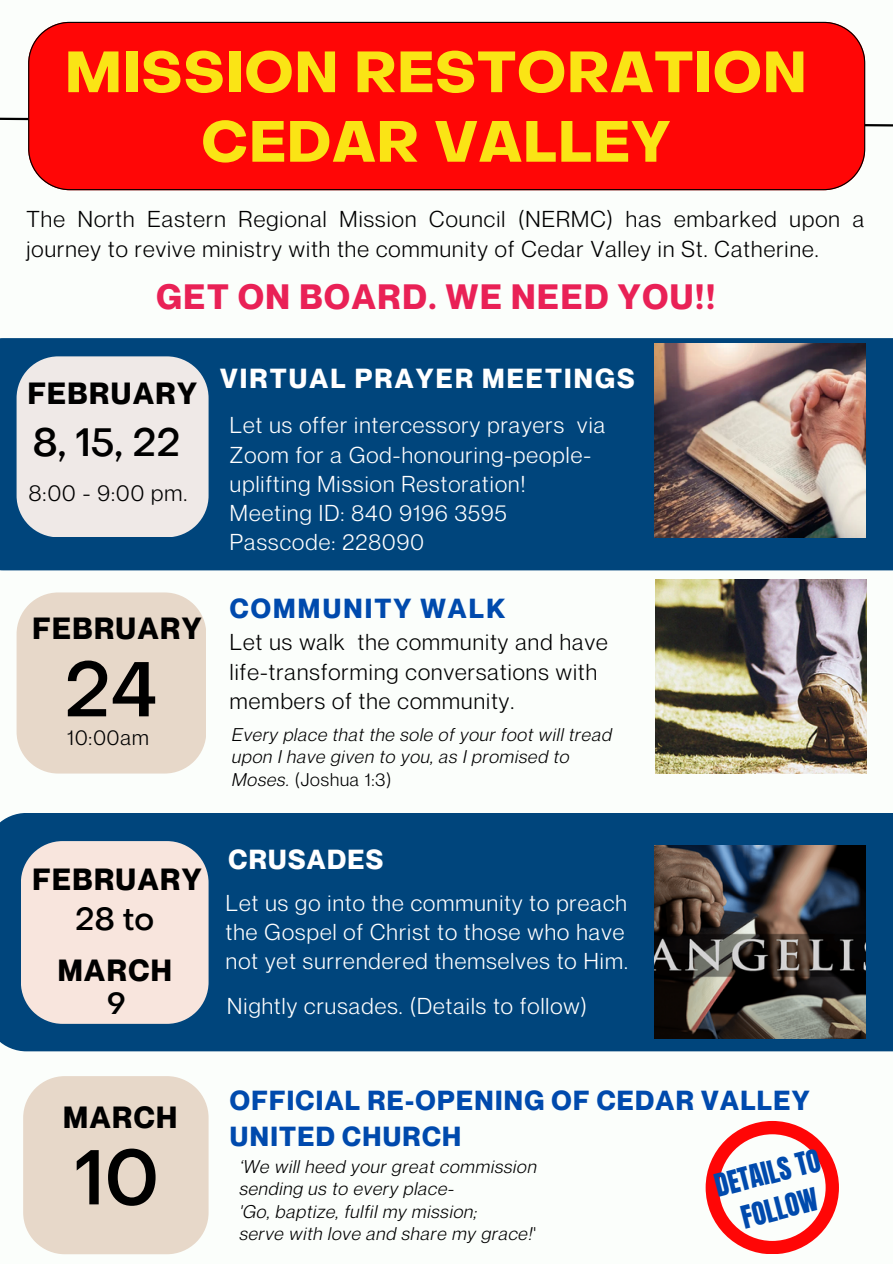
<style>
.page{position:relative;width:893px;height:1264px;background:#fff}
.page>*{position:absolute;margin:0;border:0;box-sizing:border-box;transform-origin:0 0}
.t1{font:500 76.65px "Object Sans";color:#000}
.t2{font:700 57px "Object Sans";letter-spacing:.02em;color:#fae415}
.t3{font:500 39.15px "Object Sans";color:#000}
.t4{font:700 34.5px "Neue Montreal";letter-spacing:.05em;color:#e92156}
.t5{font:500 31.65px "Object Sans";color:#000}
.t6{font:500 30.15px "Object Sans";color:#000}
.t7{font:700 30px "Neue Montreal";letter-spacing:.05em;color:#000}
.t8{font:700 27px/36px "Neue Montreal";letter-spacing:.05em;color:#004aad}
.t9{font:700 27px "Neue Montreal";letter-spacing:.08em;color:#fff}
.t10{font:27px/37.2px "Anton";color:#004aad;text-align:center}
.t11{font:700 27px "Neue Montreal";letter-spacing:.08em;color:#004aad}
.t12{font:700 27px "Neue Montreal";letter-spacing:.05em;color:#fff}
.t13{font:22.5px/29.2px "Neue Montreal";letter-spacing:.05em;color:#fff}
.t14{font:22.5px/29.2px "Neue Montreal";letter-spacing:.05em;color:#000}
.t15{font:21px "Neue Montreal";letter-spacing:.05em;color:#000}
.t16{font:italic 18px/22.5px "Neue Montreal";letter-spacing:.05em;color:#000}
.s1{font-style:normal}
</style>
<div class="page">
<div style="left:0;top:0;width:892px;height:1263px;background:#fbfefb"></div>
<div style="left:0;top:338px;width:892px;height:232px;background:#00457c"></div>
<img style="left:654px;top:344px;width:211px;height:193px">
<div style="left:17px;top:356px;width:191px;height:181px;background:#efe9e7"></div>
<img style="left:655px;top:580px;width:210px;height:193px">
<div style="left:0;top:813px;width:892px;height:238px;background:#00457c"></div>
<img style="left:654px;top:845px;width:211px;height:193px">
<div style="left:17px;top:592px;width:189px;height:181px;background:#e7d8c9"></div>
<div style="left:21px;top:841px;width:187px;height:182px;background:#f8e5dd"></div>
<svg style="left:0;top:116px;width:892px;height:12px"></svg>
<div style="left:28px;top:22px;width:837px;height:168px;background:#ff0606"></div>
<div style="left:23px;top:1076px;width:185px;height:178px;background:#e7d8c9"></div>
<svg style="left:705px;top:1121px;width:133px;height:132px"></svg>
<h5 class="t2" style="left:65px;top:50px;width:742px">MISSION RESTORATION</h5>
<p class="t2" style="left:201px;top:119px;width:470px">CEDAR VALLEY</p>
<h5 class="t14" style="left:26px;top:204px;width:839px">The North Eastern Regional Mission Council (NERMC) has embarked upon a journey to revive ministry with the community of Cedar Valley in St. Catherine.</h5>
<h1 class="t4" style="left:156px;top:275px;width:560px">GET ON BOARD. WE NEED YOU!!</h1>
<h3 class="t7" style="left:28px;top:375px;width:171px">FEBRUARY</h3>
<h1 class="t3" style="left:32px;top:427px;width:149px">8, 15, 22</h1>
<h5 class="t14" style="left:29px;top:478px;width:160px">8:00 - 9:00 pm.</h5>
<p class="t9" style="left:220px;top:361px;width:416px">VIRTUAL PRAYER MEETINGS</p>
<h5 class="t13" style="left:230px;top:410px;width:377px">Let us offer intercessory prayers via<br>Zoom for a God-honouring-people&shy;uplifting Mission Restoration!</h5>
<h2 class="t13" style="left:230px;top:498px;width:278px">Meeting ID: 840 9196 3595</h2>
<p class="t13" style="left:230px;top:527px;width:195px">Passcode: 228090</p>
<p class="t7" style="left:32px;top:610px;width:171px">FEBRUARY</p>
<p class="t1" style="left:64px;top:659px;width:96px">24</p>
<p class="t15" style="left:67px;top:724px;width:83px">10:00am</p>
<h5 class="t11" style="left:230px;top:592px;width:277px">COMMUNITY WALK</h5>
<p class="t14" style="left:230px;top:627px;width:379px">Let us walk the community and have life-transforming conversations with</p>
<p class="t14" style="left:230px;top:686px;width:286px">members of the community.</p>
<h5 class="t16" style="left:232px;top:722px;width:381px">Every place that the sole of your foot will tread upon I have given to you, as I promised to<br>Moses. <span class="s1">(Joshua 1:3)</span></h5>
<p class="t7" style="left:32px;top:860px;width:171px">FEBRUARY</p>
<p class="t5" style="left:75px;top:906px;width:80px">28 to</p>
<h5 class="t12" style="left:228px;top:843px;width:156px">CRUSADES</h5>
<p class="t13" style="left:226px;top:887px;width:402px">Let us go into the community to preach the Gospel of Christ to those who have</p>
<p class="t7" style="left:58px;top:951px;width:116px">MARCH</p>
<p class="t13" style="left:226px;top:946px;width:403px">not yet surrendered themselves to Him.</p>
<p class="t6" style="left:107px;top:991px;width:20px">9</p>
<p class="t13" style="left:227px;top:991px;width:361px">Nightly crusades. (Details to follow)</p>
<p class="t7" style="left:63px;top:1098px;width:116px">MARCH</p>
<h4 class="t1" style="left:75px;top:1147px;width:86px">10</h4>
<p class="t8" style="left:230px;top:1081px;width:581px">OFFICIAL RE-OPENING OF CEDAR VALLEY<br>UNITED CHURCH</p>
<p class="t10" style="left:710px;top:1168px;width:109px;rotate:-14deg">DETAILS TO<br>FOLLOW</p>
<h5 class="t16" style="left:240px;top:1154px;width:298px">‘We will heed your great commission</h5>
<h5 class="t16" style="left:240px;top:1177px;width:216px">sending us to every place-</h5>
<p class="t16" style="left:240px;top:1199px;width:239px">'Go, baptize, fulfil my mission;</p>
<h6 class="t16" style="left:240px;top:1222px;width:298px">serve with love and share my grace!<span class="s1">'</span></h6>
</div>
